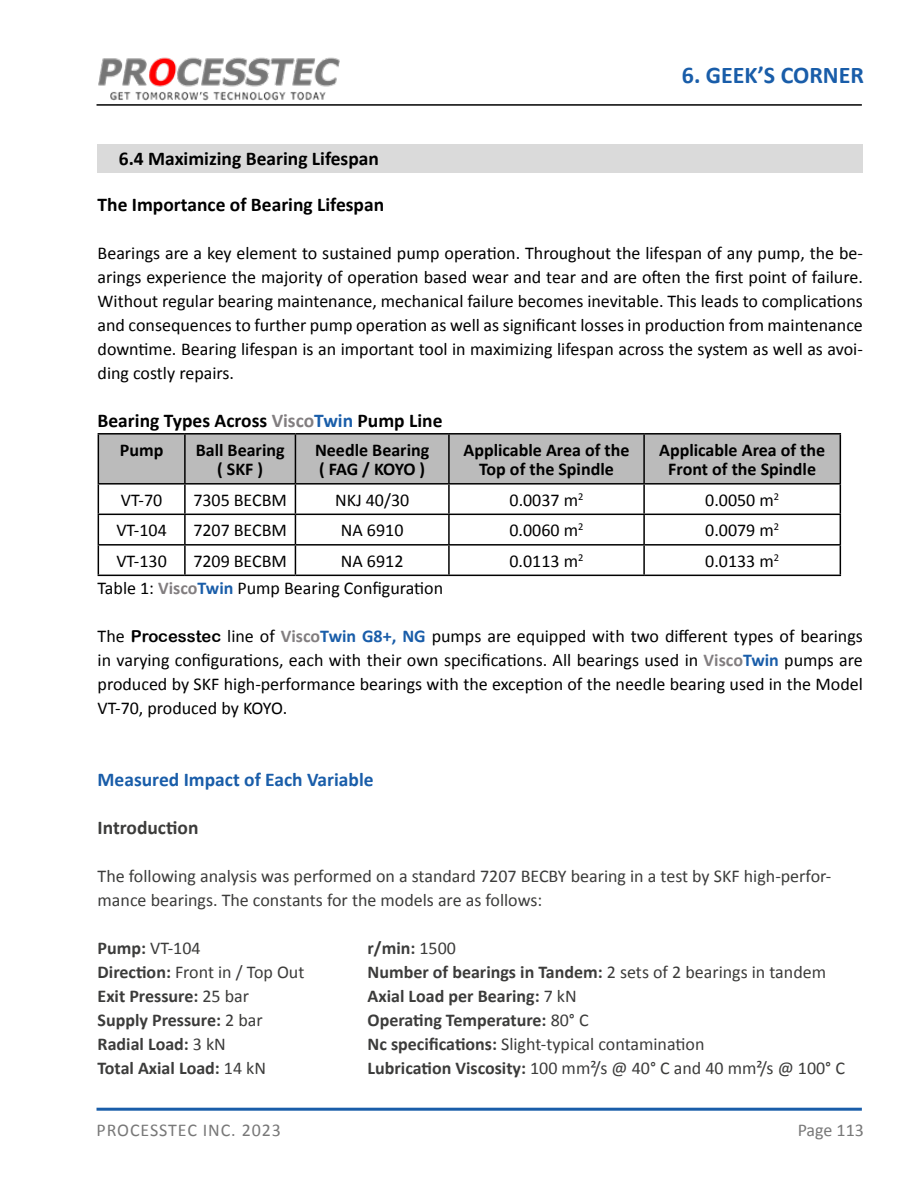
<style>
.page{position:relative;width:918px;height:1188px;background:#fff}
.page>*{position:absolute;margin:0;border:0;box-sizing:border-box;transform-origin:0 0}
.t1{font:700 24px "Calibri";color:#195da9}
.t2{font:700 19.5px "Calibri";color:#000}
.t3{font:700 19.5px "Calibri";color:#195da9}
.t4{font:700 19.5px "Calibri";color:#3c3c3b}
.t5{font:18px/24px "Calibri";color:#000;text-align:justify}
.t6{font:18px/24px "Calibri";color:#3c3c3b}
.t7{font:700 18px "Calibri";color:#3c3c3b}
.t8{font:700 18px/19.5px "Calibri";color:#000;text-align:center}
.t9{font:18px "Calibri";letter-spacing:.05em;color:#787878}
.s1{color:#827e80}
.s2{color:#195da9}
.s3{font-weight:700;color:#827e80}
.s4{font-weight:700;color:#195da9}
.s5{font-family:"Arial Rounded MT Bold";font-size:16.5px}
.s6{font-weight:700}
.s7{font-weight:400}
</style>
<div class="page">
<hr style="left:97px;top:104px;width:765px;height:2px;background:#000">
<img style="left:98px;top:57px;width:242px;height:44px">
<hr style="left:97px;top:1108px;width:765px;height:3px;background:#195da9">
<div style="left:98px;top:144px;width:765px;height:28px;background:#dadada"></div>
<hr style="left:98px;top:433px;width:87px;height:2px;background:#000">
<hr style="left:185px;top:433px;width:110px;height:2px;background:#000">
<hr style="left:295px;top:433px;width:154px;height:2px;background:#000">
<hr style="left:449px;top:433px;width:195px;height:2px;background:#000">
<hr style="left:644px;top:433px;width:197px;height:2px;background:#000">
<svg style="left:98px;top:434px;width:743px;height:141px"></svg>
<hr style="left:98px;top:575px;width:87px;height:1px;background:#000">
<hr style="left:185px;top:575px;width:110px;height:1px;background:#000">
<hr style="left:295px;top:575px;width:154px;height:1px;background:#000">
<hr style="left:449px;top:575px;width:195px;height:1px;background:#000">
<hr style="left:644px;top:575px;width:197px;height:1px;background:#000">
<h1 class="t1" style="left:682px;top:58px;width:184px">6. GEEK’S CORNER</h1>
<p class="t2" style="left:119px;top:144px;width:262px">6.4 Maximizing Bearing Lifespan</p>
<p class="t2" style="left:98px;top:191px;width:288px">The Importance of Bearing Lifespan</p>
<p class="t5" style="left:98px;top:241px;width:767px">Bearings are a key element to sustained pump operation. Throughout the lifespan of any pump, the be&shy;arings experience the majority of operation based wear and tear and are often the first point of failure.<br>Without regular bearing maintenance, mechanical failure becomes inevitable. This leads to complications and consequences to further pump operation as well as significant losses in production from maintenance downtime. Bearing lifespan is an important tool in maximizing lifespan across the system as well as avoi&shy;ding costly repairs.</p>
<p class="t2" style="left:98px;top:407px;width:346px">Bearing Types Across <span class="s1">Visco</span><span class="s2">Twin</span> Pump Line</p>
<p class="t8" style="left:120px;top:439px;width:45px">Pump</p>
<p class="t8" style="left:196px;top:439px;width:90px">Ball Bearing ( SKF )</p>
<p class="t8" style="left:315px;top:439px;width:116px;text-align:left">Needle Bearing ( FAG / KOYO )</p>
<p class="t8" style="left:463px;top:439px;width:168px">Applicable Area of the<br>Top of the Spindle</p>
<p class="t8" style="left:659px;top:439px;width:168px">Applicable Area of the<br>Front of the Spindle</p>
<p class="t5" style="left:121px;top:487px;width:43px">VT-70</p>
<p class="t5" style="left:193px;top:487px;width:95px">7305 BECBM</p>
<p class="t5" style="left:335px;top:487px;width:76px">NKJ 40/30</p>
<p class="t5" style="left:510px;top:487px;width:75px">0.0037 m<sup>2</sup></p>
<p class="t5" style="left:705px;top:487px;width:75px">0.0050 m<sup>2</sup></p>
<p class="t5" style="left:116px;top:518px;width:52px">VT-104</p>
<p class="t5" style="left:193px;top:518px;width:95px">7207 BECBM</p>
<p class="t5" style="left:341px;top:518px;width:64px">NA 6910</p>
<p class="t5" style="left:510px;top:518px;width:75px">0.0060 m<sup>2</sup></p>
<p class="t5" style="left:705px;top:518px;width:75px">0.0079 m<sup>2</sup></p>
<p class="t5" style="left:116px;top:548px;width:52px">VT-130</p>
<p class="t5" style="left:193px;top:548px;width:95px">7209 BECBM</p>
<p class="t5" style="left:341px;top:548px;width:64px">NA 6912</p>
<p class="t5" style="left:510px;top:548px;width:75px">0.0113 m<sup>2</sup></p>
<p class="t5" style="left:705px;top:548px;width:75px">0.0133 m<sup>2</sup></p>
<p class="t5" style="left:98px;top:576px;width:347px">Table 1: <span class="s3">Visco</span><span class="s4">Twin</span> Pump Bearing Configuration</p>
<p class="t5" style="left:98px;top:624px;width:767px">The <span class="s5">Processtec</span> line of <span class="s3">Visco</span><span class="s4">Twin G8+, NG</span> pumps are equipped with two different types of bearings in varying configurations, each with their own specifications. All bearings used in <span class="s3">Visco</span><span class="s4">Twin</span> pumps are produced by SKF high-performance bearings with the exception of the needle bearing used in the Model VT-70, produced by KOYO.</p>
<p class="t3" style="left:98px;top:766px;width:278px">Measured Impact of Each Variable</p>
<p class="t4" style="left:98px;top:814px;width:102px">Introduction</p>
<p class="t6" style="left:98px;top:864px;width:735px">The following analysis was performed on a standard 7207 BECBY bearing in a test by SKF high-perfor&shy;mance bearings. The constants for the models are as follows:</p>
<p class="t6" style="left:98px;top:936px;width:105px"><span class="s6">Pump:</span> VT-104</p>
<p class="t7" style="left:368px;top:935px;width:90px">r/min: <span class="s7">1500</span></p>
<p class="t6" style="left:98px;top:960px;width:208px"><span class="s6">Direction:</span> Front in / Top Out</p>
<p class="t7" style="left:368px;top:959px;width:460px">Number of bearings in Tandem: <span class="s7">2 sets of 2 bearings in tandem</span></p>
<p class="t7" style="left:98px;top:983px;width:153px">Exit Pressure: <span class="s7">25 bar</span></p>
<p class="t7" style="left:368px;top:983px;width:211px">Axial Load per Bearing: <span class="s7">7 kN</span></p>
<p class="t7" style="left:98px;top:1007px;width:167px">Supply Pressure: <span class="s7">2 bar</span></p>
<p class="t7" style="left:368px;top:1007px;width:223px">Operating Temperature: <span class="s7">80° C</span></p>
<p class="t7" style="left:98px;top:1031px;width:130px">Radial Load: <span class="s7">3 kN</span></p>
<p class="t6" style="left:368px;top:1032px;width:338px"><span class="s6">Nc specifications:</span> Slight-typical contamination</p>
<p class="t7" style="left:98px;top:1055px;width:170px">Total Axial Load: <span class="s7">14 kN</span></p>
<p class="t6" style="left:368px;top:1056px;width:479px"><span class="s6">Lubrication Viscosity:</span> 100 mm²/s @ 40° C and 40 mm²/s @ 100° C</p>
<p class="t9" style="left:97px;top:1117px;width:186px">PROCESSTEC INC. 2023</p>
<p class="t9" style="left:798px;top:1117px;width:68px">Page 113</p>
</div>
